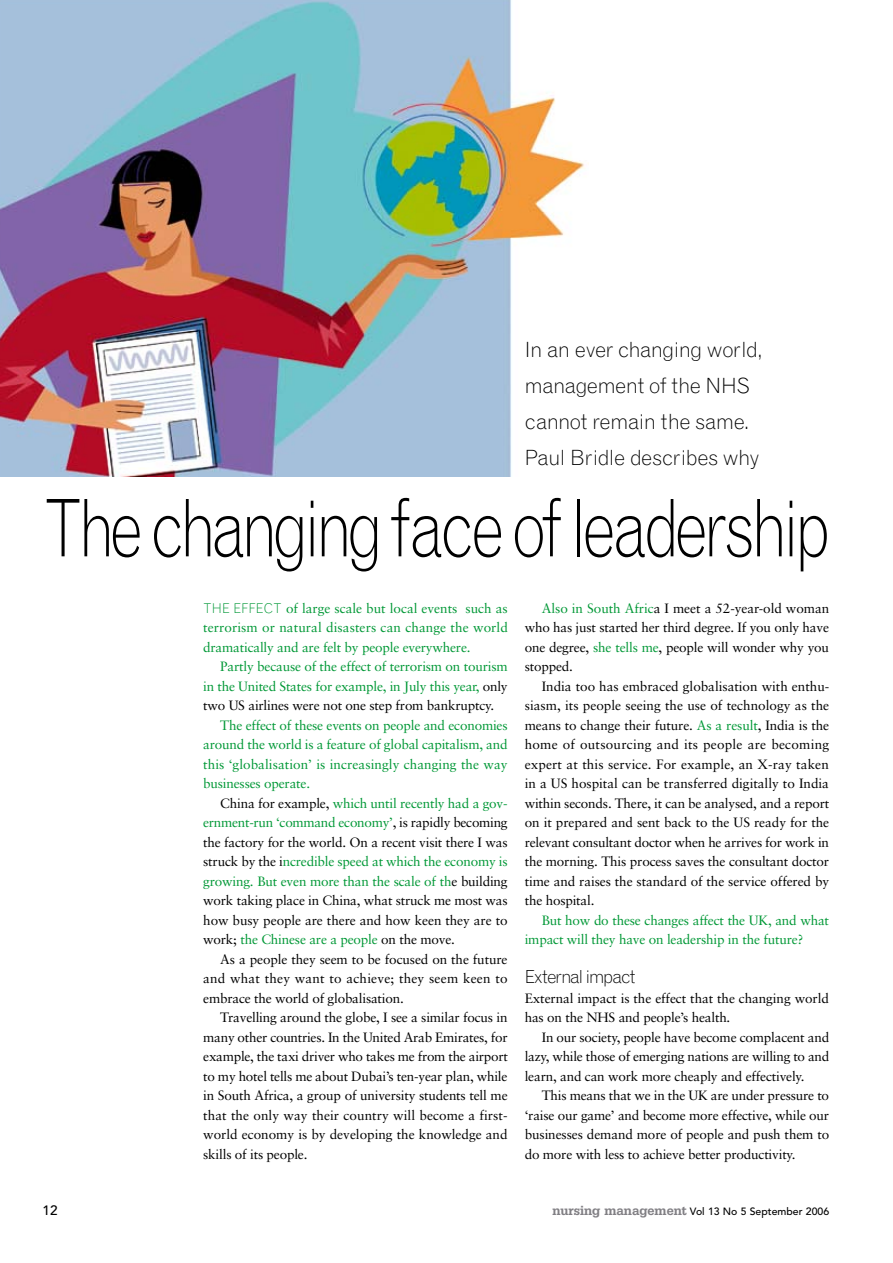
<style>
.page{position:relative;width:893px;height:1263px;background:#fff}
.page>*{position:absolute;margin:0;border:0;box-sizing:border-box;transform-origin:0 0}
.t1{font:300 79.5px "Grotesque";letter-spacing:-.08em;color:#000;scale:.8 1}
.t2{font:300 21px/36px "Grotesque";letter-spacing:-.025em;color:#000}
.t3{font:300 18px "Grotesque";letter-spacing:-.06em;color:#000}
.t4{font:13.5px/19.5px "Sabon LT";letter-spacing:-.015em;color:#000;text-align:justify}
.t5{font:13.5px/19.5px "Sabon LT";letter-spacing:-.015em;color:#009836;text-align:justify}
.t6{font:500 13.5px "Avenir";color:#000}
.t7{font:500 10.5px "Avenir";color:#000}
.s1{font-family:"Grotesque";font-weight:300}
.s2{color:#000}
.s3{color:#009836}
.s4{font-family:"URW Egyptienne T Med Nar";font-weight:400;font-size:13.5px;color:#817f84}
</style>
<div class="page">
<img style="left:0;top:0;width:585px;height:476px">
<h2 class="t2" style="left:525px;top:331px;width:240px">In an ever changing world, management of the NH S cannot remain the same.<br>Paul Bridle describes why</h2>
<h1 class="t1" style="left:43px;top:480px;width:987px">The changing face of leadership</h1>
<p class="t5" style="left:203px;top:598px;width:306px"><span class="s1">The effect</span> of large scale but local events such as terrorism or natural disasters can change the world dramatically and are felt by people everywhere.</p>
<p class="t5" style="left:203px;top:657px;width:306px;text-indent:17px">Partly because of the effect of terrorism on tourism in the United States for example, in July this year, <span class="s2">only two US airlines were not one step from bankruptcy.</span></p>
<p class="t5" style="left:203px;top:715px;width:306px;text-indent:17px">The effect of these events on people and economies around the world is a feature of global capitalism, and this ‘globalisation’ is increasingly changing the way businesses operate.</p>
<p class="t4" style="left:203px;top:793px;width:306px;text-indent:17px">China for example, <span class="s3">which until recently had a gov&shy;ernment-run ‘command economy’</span>, is rapidly becoming the factory for the world. On a recent visit there I was struck by the i<span class="s3">ncredible speed at which the economy is growing. But even more than the scale of th</span>e building work taking place in China, what struck me most was how busy people are there and how keen they are to work; <span class="s3">the Chinese are a people</span> on the move.</p>
<p class="t4" style="left:203px;top:949px;width:306px;text-indent:17px">As a people they seem to be focused on the future and what they want to achieve; they seem keen to embrace the world of globalisation.</p>
<p class="t4" style="left:203px;top:1008px;width:306px;text-indent:17px">Travelling around the globe, I see a similar focus in many other countries. In the United Arab Emirates, for example, the taxi driver who takes me from the airport to my hotel tells me about Dubai’s ten-year plan, while in South Africa, a group of university students tell me that the only way their country will become a first&shy;world economy is by developing the knowledge and skills of its people.</p>
<p class="t4" style="left:525px;top:598px;width:306px;text-indent:17px"><span class="s3">Also in South Afric</span>a I meet a 52-year-old woman who has just started her third degree. If you only have one degree, <span class="s3">she tells me</span>, people will wonder why you stopped.</p>
<p class="t4" style="left:525px;top:676px;width:306px;text-indent:17px">India too has embraced globalisation with enthu&shy;siasm, its people seeing the use of technology as the means to change their future. <span class="s3">As a result</span>, India is the home of outsourcing and its people are becoming expert at this service. For example, an X-ray taken in a US hospital can be transferred digitally to India within seconds. There, it can be analysed, and a report on it prepared and sent back to the US ready for the relevant consultant doctor when he arrives for work in the morning. This process saves the consultant doctor time and raises the standard of the service offered by the hospital.</p>
<p class="t5" style="left:525px;top:910px;width:306px;text-indent:17px">But how do these changes affect the UK, and what impact will they have on leadership in the future?</p>
<h3 class="t3" style="left:525px;top:966px;width:112px">External impact</h3>
<p class="t4" style="left:525px;top:988px;width:306px">External impact is the effect that the changing world has on the NHS and people’s health.</p>
<p class="t4" style="left:525px;top:1027px;width:306px;text-indent:17px">In our society, people have become complacent and lazy, while those of emerging nations are willing to and learn, and can work more cheaply and effectively.</p>
<p class="t4" style="left:525px;top:1086px;width:306px;text-indent:17px">This means that we in the UK are under pressure to ‘raise our game’ and become more effective, while our businesses demand more of people and push them to do more with less to achieve better productivity.</p>
<p class="t6" style="left:43px;top:1203px;width:17px">12</p>
<p class="t7" style="left:552px;top:1205px;width:278px"><span class="s4">nursing management</span> Vol 13 No 5 September 2006</p>
</div>
